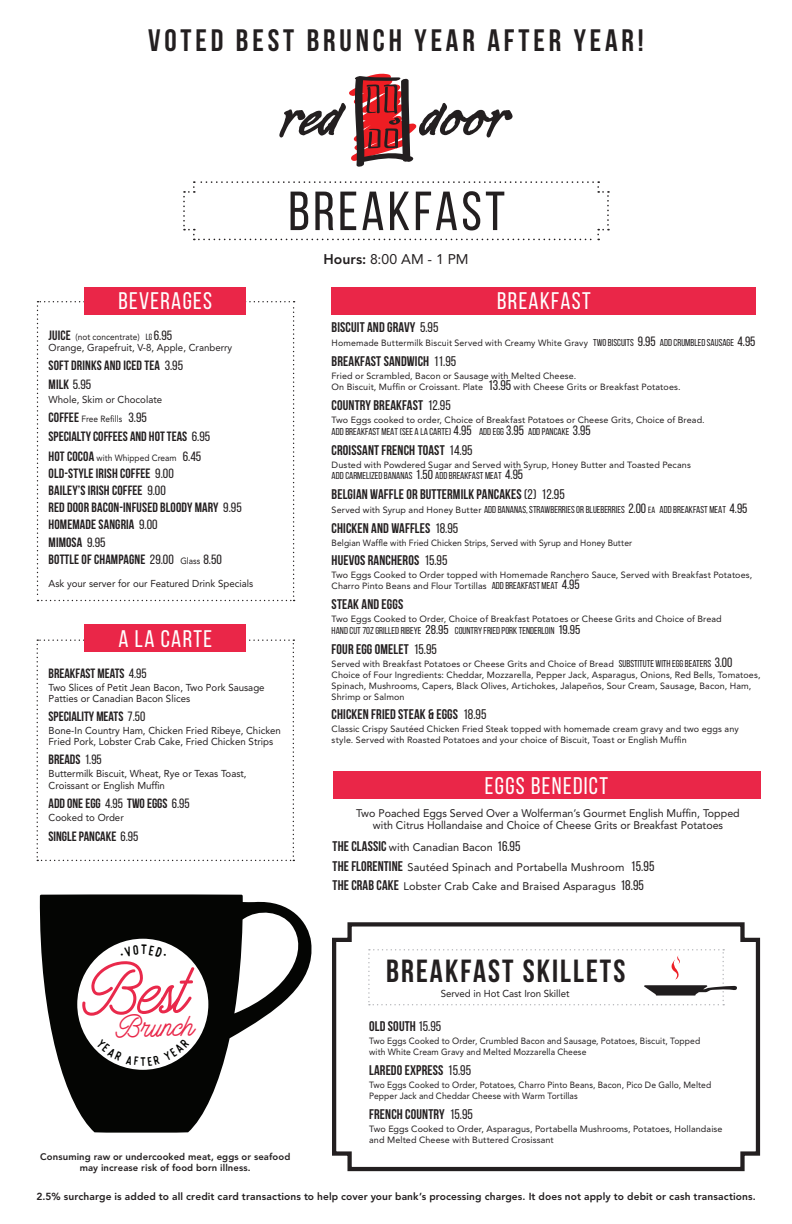
<style>
.page{position:relative;width:792px;height:1224px;background:#fff}
.page>*{position:absolute;margin:0;border:0;box-sizing:border-box;transform-origin:0 0}
.t1{font:69.4px "Hatterline";color:#e9294b}
.t2{font:55px "Bebas Neue";letter-spacing:.06em;color:#231f20}
.t3{font:700 32px "Bebas Neue";letter-spacing:.065em;color:#231f20}
.t4{font:700 31px "Bebas Neue";letter-spacing:.125em;color:#231f20}
.t5{font:30.5px "Hatterline";color:#e9294b}
.t6{font:24px "Bebas Neue";letter-spacing:.055em;color:#fff}
.t7{font:700 14px "Bebas Neue";letter-spacing:.01em;color:#231f20}
.t8{font:14px "Avenir LT Std";color:#231f20}
.t9{font:700 13.5px/17.2px "Bebas Neue";letter-spacing:.01em;color:#231f20}
.t10{font:11px/19.8px "Avenir LT Std";color:#231f20;text-align:center}
.t11{font:800 10.2px "Avenir LT Std";letter-spacing:.01em;color:#231f20}
.t12{font:10px/11px "Avenir LT Std";color:#231f20}
.t13{font:10px "Bebas Neue";color:#231f20}
.t14{font:800 9.5px/11px "Avenir LT Std";letter-spacing:.015em;color:#231f20;text-align:center}
.t15{font:9px/11px "Avenir LT Std";letter-spacing:.01em;color:#231f20}
.t16{font:9px/11px "Avenir LT Std";letter-spacing:.01em;color:#231f20;scale:.95 1}
.t17{font:9px "Avenir LT Std";letter-spacing:.01em;color:#231f20;scale:.93 1}
.s1{font-family:"Bebas Neue";font-weight:700;font-size:13.5px}
.s2{font-family:"Bebas Neue"}
.s3{font-family:"Bebas Neue";font-size:13.4px}
.s4{font-weight:400;font-size:13.4px}
.s5{font-family:"Avenir LT Std";font-weight:400;font-size:9px}
.s6{font-weight:400}
.s7{font-weight:800}
.s8{font-family:"Bebas Neue";font-size:10px}
.s9{font-family:"Bebas Neue";font-size:13.5px}
.s10{font-family:"Bebas Neue";font-size:14px}
.s11{font-size:13.5px}
.s12{font-size:13.1px}
.s13{font-family:"Avenir LT Std";font-size:9px}
.s14{font-size:9px}
.s15{font-size:12.8px}
.s16{font-family:"Bebas Neue";font-weight:700;font-size:14px}
</style>
<div class="page">
<svg style="left:332px;top:922px;width:429px;height:250px"></svg>
<div style="left:333px;top:772px;width:427px;height:27px;background:#ea2648"></div>
<div style="left:332px;top:287px;width:424px;height:28px;background:#ea2648"></div>
<svg style="left:37px;top:639px;width:257px;height:222px"></svg>
<div style="left:84px;top:624px;width:162px;height:28px;background:#ea2648"></div>
<svg style="left:37px;top:301px;width:258px;height:300px"></svg>
<div style="left:84px;top:287px;width:162px;height:28px;background:#ea2648"></div>
<svg style="left:183px;top:181px;width:426px;height:59px"></svg>
<svg style="left:279px;top:74px;width:234px;height:93px"></svg>
<svg style="left:368px;top:949px;width:369px;height:56px"></svg>
<svg style="left:39px;top:894px;width:273px;height:239px;fill:#040503"></svg>
<svg style="left:71px;top:932px;width:144px;height:144px"></svg>
<h3 class="t4" style="left:148px;top:23px;width:497px">VOTED BEST BRUNCH YEAR AFTER YEAR!</h3>
<h2 class="t2" style="left:288px;top:181px;width:218px">BREAKFAST</h2>
<h3 class="t6" style="left:119px;top:288px;width:95px">BEVERAGES</h3>
<p class="t17" style="left:49px;top:331px;width:134px"><span class="s1">JUICE</span> (not concentrate) <span class="s2">LG</span> <span class="s3">6.95</span></p>
<p class="t12" style="left:49px;top:342px;width:185px">Orange, Grapefruit, V-8, Apple, Cranberry</p>
<h3 class="t9" style="left:49px;top:355px;width:136px;line-height:19.2px">SOFT DRINKS AND ICED TEA <span class="s4">3.95<br></span>MILK <span class="s4">5.95</span></h3>
<p class="t12" style="left:49px;top:394px;width:115px">Whole, Skim or Chocolate</p>
<p class="t17" style="left:49px;top:414px;width:107px"><span class="s1">COFFEE</span> Free Refills <span class="s3">3.95</span></p>
<h3 class="t9" style="left:49px;top:428px;width:163px">SPECIALTY COFFEES AND HOT TEAS <span class="s4">6.95</span></h3>
<p class="t17" style="left:49px;top:452px;width:166px"><span class="s1">HOT COCOA</span> with Whipped Cream <span class="s3">6.45</span></p>
<h3 class="t9" style="left:49px;top:464px;width:195px">OLD-STYLE IRISH COFFEE <span class="s4">9.00<br></span>BAILEY’S IRISH COFFEE <span class="s4">9.00<br></span>RED DOOR BACON-INFUSED BLOODY MARY <span class="s4">9.95<br></span>HOMEMADE SANGRIA <span class="s4">9.00<br></span>MIMOSA <span class="s4">9.95<br></span>BOTTLE OF CHAMPAGNE <span class="s4">29.00</span> <span class="s5">Glass</span> <span class="s4">8.50</span></h3>
<p class="t12" style="left:49px;top:578px;width:206px">Ask your server for our Featured Drink Specials</p>
<h3 class="t6" style="left:118px;top:625px;width:95px">A LA CARTE</h3>
<h3 class="t9" style="left:49px;top:664px;width:100px">BREAKFAST MEATS <span class="s6">4.95</span></h3>
<p class="t12" style="left:49px;top:682px;width:218px">Two Slices of Petit Jean Bacon, Two Pork Sausage<br>Patties or Canadian Bacon Slices</p>
<h3 class="t9" style="left:49px;top:708px;width:98px">SPECIALITY MEATS <span class="s6">7.50</span></h3>
<p class="t12" style="left:49px;top:725px;width:234px">Bone-In Country Ham, Chicken Fried Ribeye, Chicken<br>Fried Pork, Lobster Crab Cake, Fried Chicken Strips</p>
<h3 class="t9" style="left:49px;top:751px;width:55px">BREADS <span class="s6">1.95</span></h3>
<p class="t12" style="left:49px;top:768px;width:200px;line-height:12px">Buttermilk Biscuit, Wheat, Rye or Texas Toast,<br>Croissant or English Muffin</p>
<h3 class="t9" style="left:49px;top:795px;width:143px">ADD ONE EGG <span class="s6">4.95</span> TWO EGGS <span class="s6">6.95</span></h3>
<p class="t12" style="left:49px;top:812px;width:77px">Cooked to Order</p>
<h3 class="t9" style="left:49px;top:827px;width:91px">SINGLE PANCAKE <span class="s6">6.95</span></h3>
<h1 class="t1" style="left:80px;top:950px;width:108px;rotate:-2deg">Best</h1>
<h3 class="t5" style="left:115px;top:1009px;width:81px;rotate:-2deg">Brunch</h3>
<h3 class="t8" style="left:323px;top:251px;width:147px"><span class="s7">Hours:</span> 8:00 AM - 1 PM</h3>
<h3 class="t6" style="left:497px;top:288px;width:95px">BREAKFAST</h3>
<h3 class="t7" style="left:332px;top:320px;width:108px">BISCUIT AND GRAVY <span class="s6">5.95</span></h3>
<p class="t15" style="left:332px;top:338px;width:425px">Homemade Buttermilk Biscuit Served with Creamy White Gravy <span class="s8">TWO BISCUITS</span> <span class="s9">9.95</span> <span class="s8">ADD CRUMBLED SAUSAGE</span> <span class="s9">4.95</span></p>
<h3 class="t7" style="left:332px;top:353px;width:126px">BREAKFAST SANDWICH <span class="s6">11.95</span></h3>
<p class="t15" style="left:332px;top:370px;width:350px">Fried or Scrambled, Bacon or Sausage with Melted Cheese.<br>On Biscuit, Muffin or Croissant. Plate <span class="s10">13.95</span> with Cheese Grits or Breakfast Potatoes.</p>
<h3 class="t7" style="left:332px;top:397px;width:121px">COUNTRY BREAKFAST <span class="s6">12.95</span></h3>
<p class="t15" style="left:332px;top:414px;width:375px">Two Eggs cooked to order, Choice of Breakfast Potatoes or Cheese Grits, Choice of Bread.</p>
<p class="t13" style="left:332px;top:426px;width:261px">ADD BREAKFAST MEAT (SEE A LA CARTE) <span class="s11">4.95</span> ADD EGG <span class="s11">3.95</span> ADD PANCAKE <span class="s11">3.95</span></p>
<h3 class="t7" style="left:332px;top:442px;width:142px">CROISSANT FRENCH TOAST <span class="s6">14.95</span></h3>
<p class="t15" style="left:332px;top:459px;width:361px">Dusted with Powdered Sugar and Served with Syrup, Honey Butter and Toasted Pecans</p>
<p class="t13" style="left:332px;top:470px;width:193px">ADD CARMELIZED BANANAS <span class="s12">1.50</span> ADD BREAKFAST MEAT <span class="s11">4.95</span></p>
<h3 class="t7" style="left:332px;top:486px;width:235px">BELGIAN WAFFLE OR BUTTERMILK PANCAKES <span class="s6">(2) 12.95</span></h3>
<p class="t13" style="left:332px;top:504px;width:417px"><span class="s13">Served with Syrup and Honey Butter</span> ADD BANANAS, STRAWBERRIES OR BLUEBERRIES <span class="s11">2.00</span> <span class="s14">EA</span> ADD BREAKFAST MEAT <span class="s11">4.95</span></p>
<h3 class="t7" style="left:332px;top:520px;width:128px">CHICKEN AND WAFFLES <span class="s6">18.95</span></h3>
<p class="t16" style="left:332px;top:537px;width:318px">Belgian Waffle with Fried Chicken Strips, Served with Syrup and Honey Butter</p>
<h3 class="t7" style="left:332px;top:553px;width:117px">HUEVOS RANCHEROS <span class="s6">15.95</span></h3>
<p class="t15" style="left:332px;top:570px;width:422px">Two Eggs Cooked to Order topped with Homemade Ranchero Sauce, Served with Breakfast Potatoes,<br>Charro Pinto Beans and Flour Tortillas <span class="s8">ADD BREAKFAST MEAT</span> <span class="s9">4.95</span></p>
<h3 class="t7" style="left:332px;top:597px;width:73px">STEAK AND EGGS</h3>
<p class="t15" style="left:332px;top:614px;width:392px">Two Eggs Cooked to Order, Choice of Breakfast Potatoes or Cheese Grits and Choice of Bread</p>
<p class="t13" style="left:332px;top:625px;width:250px">HAND CUT 7OZ GRILLED RIBEYE <span class="s15">28.95</span> COUNTRY FRIED PORK TENDERLOIN <span class="s15">19.95</span></p>
<h3 class="t7" style="left:332px;top:641px;width:107px">FOUR EGG OMELET <span class="s6">15.95</span></h3>
<p class="t15" style="left:332px;top:658px;width:430px">Served with Breakfast Potatoes or Cheese Grits and Choice of Bread <span class="s8">SUBSTITUTE WITH EGG BEATERS</span> <span class="s9">3.00<br></span>Choice of Four Ingredients: Cheddar, Mozzarella, Pepper Jack, Asparagus, Onions, Red Bells, Tomatoes, Spinach, Mushrooms, Capers, Black Olives, Artichokes, Jalapeños, Sour Cream, Sausage, Bacon, Ham, Shrimp or Salmon</p>
<h3 class="t7" style="left:332px;top:707px;width:156px">CHICKEN FRIED STEAK &amp; EGGS <span class="s6">18.95</span></h3>
<p class="t15" style="left:332px;top:724px;width:409px">Classic Crispy Sautéed Chicken Fried Steak topped with homemade cream gravy and two eggs any style. Served with Roasted Potatoes and your choice of Biscuit, Toast or English Muffin</p>
<h3 class="t6" style="left:485px;top:772px;width:125px">EGGS BENEDICT</h3>
<p class="t10" style="left:356px;top:807px;width:385px;line-height:12px">Two Poached Eggs Served Over a Wolferman’s Gourmet English Muffin, Topped with Citrus Hollandaise and Choice of Cheese Grits or Breakfast Potatoes</p>
<p class="t10" style="left:333px;top:837px;width:323px;text-align:left"><span class="s16">THE CLASSIC</span> with Canadian Bacon <span class="s10">16.95<br></span><span class="s16">THE FLORENTINE</span> Sautéed Spinach and Portabella Mushroom <span class="s10">15.95<br></span><span class="s16">THE CRAB CAKE</span> Lobster Crab Cake and Braised Asparagus <span class="s10">18.95</span></p>
<h3 class="t3" style="left:386px;top:954px;width:241px">BREAKFAST SKILLETS</h3>
<p class="t12" style="left:441px;top:988px;width:130px">Served in Hot Cast Iron Skillet</p>
<h3 class="t7" style="left:369px;top:1018px;width:74px">OLD SOUTH <span class="s6">15.95</span></h3>
<p class="t16" style="left:369px;top:1035px;width:350px">Two Eggs Cooked to Order, Crumbled Bacon and Sausage, Potatoes, Biscuit, Topped with White Cream Gravy and Melted Mozzarella Cheese</p>
<h3 class="t7" style="left:369px;top:1062px;width:103px">LAREDO EXPRESS <span class="s6">15.95</span></h3>
<p class="t16" style="left:369px;top:1079px;width:362px">Two Eggs Cooked to Order, Potatoes, Charro Pinto Beans, Bacon, Pico De Gallo, Melted<br>Pepper Jack and Cheddar Cheese with Warm Tortillas</p>
<h3 class="t7" style="left:369px;top:1106px;width:105px">FRENCH COUNTRY <span class="s6">15.95</span></h3>
<p class="t15" style="left:369px;top:1123px;width:355px">Two Eggs Cooked to Order, Asparagus, Portabella Mushrooms, Potatoes, Hollandaise and Melted Cheese with Buttered Crosissant</p>
<p class="t14" style="left:40px;top:1151px;width:252px">Consuming raw or undercooked meat, eggs or seafood may increase risk of food born illness.</p>
<p class="t11" style="left:36px;top:1190px;width:721px">2.5% surcharge is added to all credit card transactions to help cover your bank’s processing charges. It does not apply to debit or cash transactions.</p>
</div>
